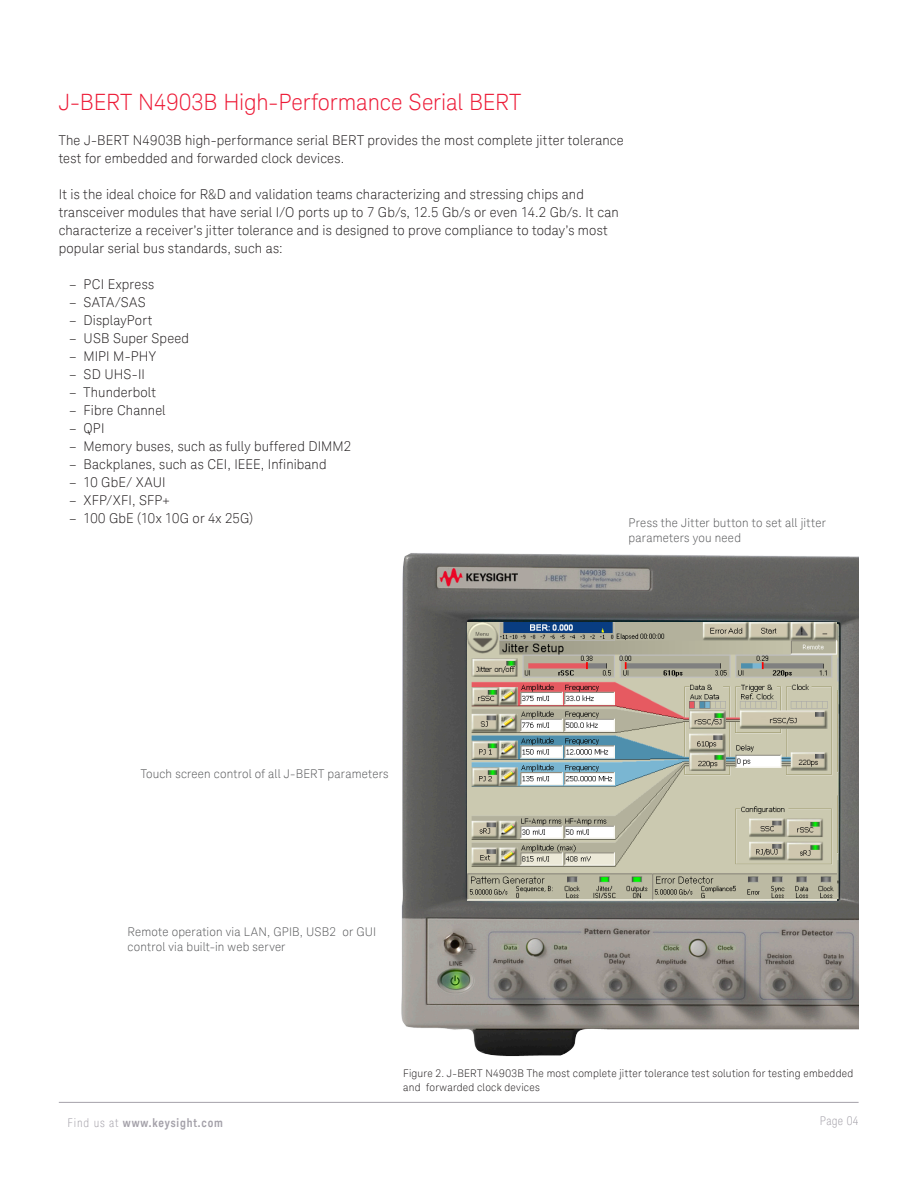
<style>
.page{position:relative;width:918px;height:1188px;background:#fff}
.page>*{position:absolute;margin:0;border:0;box-sizing:border-box;transform-origin:0 0}
.K_Heading_1{font:300 22.5px "Keysight Sans";letter-spacing:-.005em;color:#ed1a36}
.K_Body_Text{font:300 13.5px/18px "Keysight Sans";letter-spacing:.01em;color:#231f20}
.K_Diagrams_and_Figur{font:300 12px/15px "Keysight Sans";letter-spacing:.015em;color:#57585a}
.t1{font:700 12px "Keysight Sans Condensed";letter-spacing:.07em;color:#a4a1a9}
.t2{font:300 condensed 12px "Keysight Sans";letter-spacing:.03em;color:#a4a1a9}
.K_Captions{font:300 10.5px/13.5px "Keysight Sans";letter-spacing:.02em;color:#231f20}
.s1{font-family:"Keysight Sans";font-weight:300;font-stretch:condensed}
</style>
<div class="page">
<hr style="left:59px;top:1102px;width:800px;height:1px;background:#a4a1a9">
<img style="left:401px;top:553px;width:458px;height:504px">
<img style="left:468px;top:623px;width:368px;height:277px">
<p class="K_Heading_1" style="left:59px;top:89px;width:464px">J-BERT N4903B High-Performance Serial BERT</p>
<p class="K_Body_Text" style="left:59px;top:131px;width:567px">The J-BERT N4903B high-performance serial BERT provides the most complete jitter tolerance test for embedded and forwarded clock devices.</p>
<p class="K_Body_Text" style="left:59px;top:185px;width:562px">It is the ideal choice for R&amp;D and validation teams characterizing and stressing chips and transceiver modules that have serial I/O ports up to 7 Gb/s, 12.5 Gb/s or even 14.2 Gb/s. It can</p>
<p class="K_Body_Text" style="left:59px;top:221px;width:551px">characterize a receiver’s jitter tolerance and is designed to prove compliance to today’s most popular serial bus standards, such as:</p>
<p class="K_Body_Text" style="left:69px;top:275px;width:86px">– PCI Express</p>
<p class="K_Body_Text" style="left:69px;top:293px;width:78px">– SATA/SAS</p>
<p class="K_Body_Text" style="left:69px;top:311px;width:85px">– DisplayPort</p>
<p class="K_Body_Text" style="left:69px;top:329px;width:121px">– USB Super Speed</p>
<p class="K_Body_Text" style="left:69px;top:347px;width:88px">– MIPI M-PHY</p>
<p class="K_Body_Text" style="left:69px;top:365px;width:77px">– SD UHS-II</p>
<p class="K_Body_Text" style="left:69px;top:383px;width:88px">– Thunderbolt</p>
<p class="K_Body_Text" style="left:69px;top:401px;width:98px">– Fibre Channel</p>
<p class="K_Body_Text" style="left:69px;top:419px;width:37px">– QPI</p>
<p class="K_Body_Text" style="left:69px;top:437px;width:283px">– Memory buses, such as fully buffered DIMM2</p>
<p class="K_Body_Text" style="left:69px;top:455px;width:259px">– Backplanes, such as CEI, IEEE, Infiniband</p>
<p class="K_Body_Text" style="left:69px;top:473px;width:98px">– 10 GbE/ XAUI</p>
<p class="K_Body_Text" style="left:69px;top:491px;width:102px">– XFP/XFI, SFP+</p>
<p class="K_Body_Text" style="left:69px;top:509px;width:186px">– 100 GbE (10x 10G or 4x 25G)</p>
<p class="K_Diagrams_and_Figur" style="left:629px;top:515px;width:199px">Press the Jitter button to set all jitter parameters you need</p>
<p class="K_Diagrams_and_Figur" style="left:141px;top:767px;width:249px">Touch screen control of all J-BERT parameters</p>
<p class="K_Diagrams_and_Figur" style="left:128px;top:924px;width:250px">Remote operation via LAN, GPIB, USB2 or GUI control via built-in web server</p>
<p class="K_Captions" style="left:403px;top:1067px;width:452px">Figure 2. J-BERT N4903B The most complete jitter tolerance test solution for testing embedded and forwarded clock devices</p>
<p class="t1" style="left:68px;top:1115px;width:157px"><span class="s1">Find us at</span> www.keysight.com</p>
<p class="t2" style="left:820px;top:1113px;width:40px">Page 04</p>
</div>
